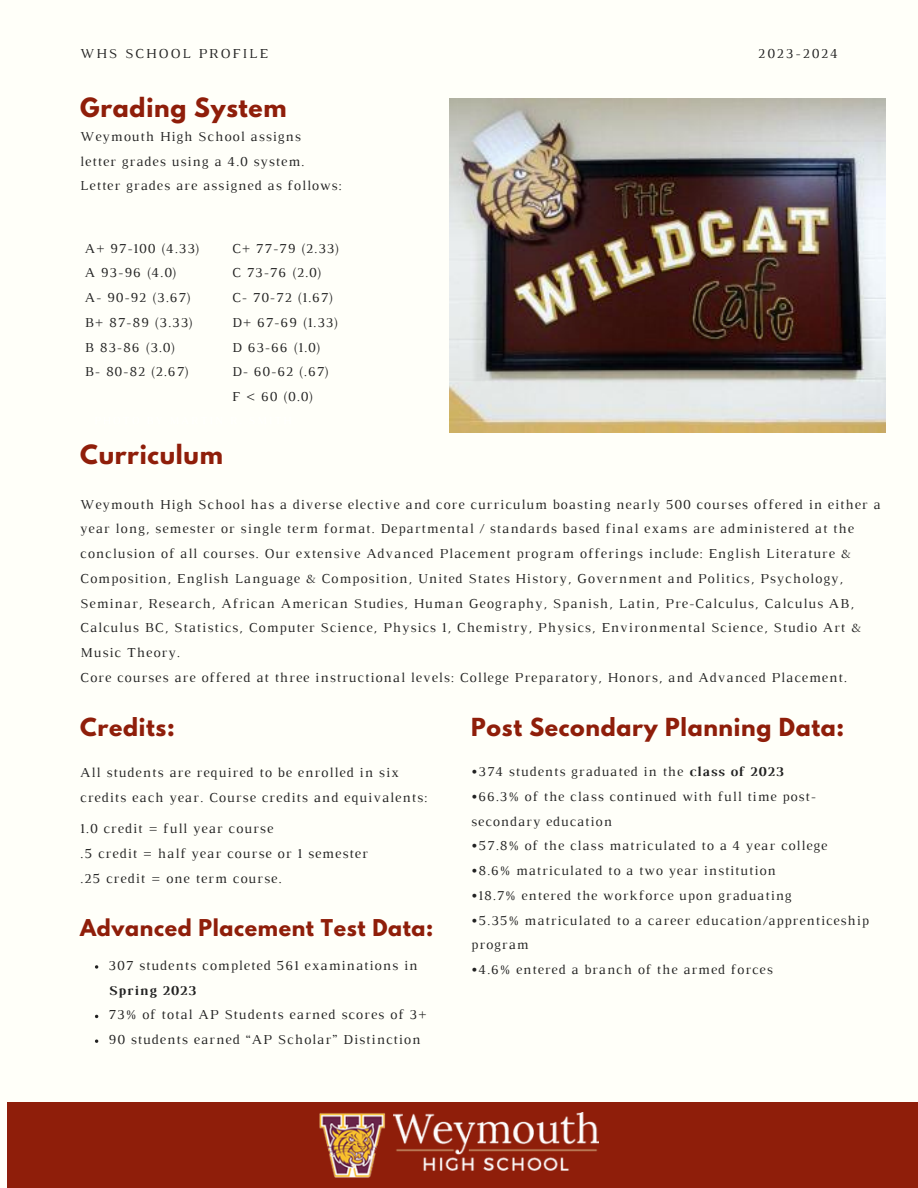
<style>
.page{position:relative;width:918px;height:1188px;background:#fffff9}
.page>*{position:absolute;margin:0;border:0;box-sizing:border-box;transform-origin:0 0}
.t1{font:700 23.55px "League Spartan";letter-spacing:.03em;color:#8f1e0a}
.t2{font:700 22.05px "League Spartan";letter-spacing:.03em;color:#8f1e0a}
.t3{font:700 20.55px "League Spartan";letter-spacing:.03em;color:#8f1e0a}
.t4{font:13.95px/24.8px "Luthier";letter-spacing:.07em;color:#222}
.t5{font:13.95px "Luthier";letter-spacing:.14em;color:#222}
.t6{font:13.8px/24.8px "Luthier";letter-spacing:.07em;color:#222}
.s1{font-weight:700}
</style>
<div class="page">
<div style="left:7px;top:1102px;width:911px;height:86px;background:#8f1e0a"></div>
<img style="left:449px;top:98px;width:436px;height:334px">
<img style="left:320px;top:1113px;width:279px;height:65px">
<svg style="left:95px;top:965px;width:3px;height:4px"></svg>
<p class="t5" style="left:80px;top:49px;width:189px">WHS SCHOOL PROFILE</p>
<p class="t5" style="left:758px;top:49px;width:81px">2023-2024</p>
<p class="t1" style="left:80px;top:96px;width:208px">Grading System</p>
<p class="t4" style="left:80px;top:125px;width:222px">Weymouth High School assigns</p>
<p class="t4" style="left:80px;top:150px;width:226px">letter grades using a 4.0 system.</p>
<p class="t4" style="left:80px;top:175px;width:263px">Letter grades are assigned as follows:</p>
<p class="t4" style="left:85px;top:237px;width:117px">A+ 97-100 (4.33)</p>
<p class="t4" style="left:85px;top:261px;width:94px">A 93-96 (4.0)</p>
<p class="t4" style="left:85px;top:286px;width:108px">A- 90-92 (3.67)</p>
<p class="t4" style="left:85px;top:311px;width:110px">B+ 87-89 (3.33)</p>
<p class="t4" style="left:85px;top:336px;width:92px">B 83-86 (3.0)</p>
<p class="t4" style="left:85px;top:360px;width:106px">B- 80-82 (2.67)</p>
<p class="t4" style="left:232px;top:237px;width:109px">C+ 77-79 (2.33)</p>
<p class="t4" style="left:232px;top:261px;width:91px">C 73-76 (2.0)</p>
<p class="t4" style="left:232px;top:286px;width:103px">C- 70-72 (1.67)</p>
<p class="t4" style="left:232px;top:311px;width:108px">D+ 67-69 (1.33)</p>
<p class="t4" style="left:232px;top:336px;width:90px">D 63-66 (1.0)</p>
<p class="t4" style="left:232px;top:360px;width:99px">D- 60-62 (.67)</p>
<p class="t4" style="left:232px;top:385px;width:83px">F &lt; 60 (0.0)</p>
<p class="t1" style="left:80px;top:443px;width:144px">Curriculum</p>
<p class="t4" style="left:80px;top:493px;width:802px">Weymouth High School has a diverse elective and core curriculum boasting nearly 500 courses offered in either a year long, semester or single term format. Departmental / standards based final exams are administered at the conclusion of all courses. Our extensive Advanced Placement program offerings include: English Literature &amp; Composition, English Language &amp; Composition, United States History, Government and Politics, Psychology, Seminar, Research, African American Studies, Human Geography, Spanish, Latin, Pre-Calculus, Calculus AB, Calculus BC, Statistics, Computer Science, Physics 1, Chemistry, Physics, Environmental Science, Studio Art &amp; Music Theory.</p>
<p class="t4" style="left:80px;top:666px;width:768px">Core courses are offered at three instructional levels: College Preparatory, Honors, and Advanced Placement.</p>
<p class="t2" style="left:80px;top:716px;width:96px">Credits:</p>
<p class="t4" style="left:80px;top:761px;width:349px">All students are required to be enrolled in six credits each year. Course credits and equivalents:</p>
<p class="t4" style="left:80px;top:817px;width:194px">1.0 credit = full year course</p>
<p class="t4" style="left:80px;top:842px;width:289px">.5 credit = half year course or 1 semester</p>
<p class="t4" style="left:80px;top:867px;width:203px">.25 credit = one term course.</p>
<p class="t3" style="left:80px;top:918px;width:355px">Advanced Placement Test Data:</p>
<p class="t4" style="left:109px;top:954px;width:311px">307 students completed 561 examinations in<br><span class="s1">Spring 2023</span></p>
<p class="t4" style="left:109px;top:1003px;width:319px">73% of total AP Students earned scores of 3+</p>
<p class="t4" style="left:109px;top:1028px;width:314px">90 students earned “AP Scholar” Distinction</p>
<p class="t2" style="left:471px;top:716px;width:374px">Post Secondary Planning Data:</p>
<p class="t6" style="left:471px;top:760px;width:314px">•374 students graduated in the <span class="s1">class of 2023</span></p>
<p class="t6" style="left:471px;top:785px;width:346px">•66.3% of the class continued with full time post&shy;secondary education</p>
<p class="t6" style="left:471px;top:835px;width:358px">•57.8% of the class matriculated to a 4 year college</p>
<p class="t6" style="left:471px;top:859px;width:306px">•8.6% matriculated to a two year institution</p>
<p class="t6" style="left:471px;top:884px;width:322px">•18.7% entered the workforce upon graduating</p>
<p class="t6" style="left:471px;top:909px;width:399px">•5.35% matriculated to a career education/apprenticeship program</p>
<p class="t6" style="left:471px;top:958px;width:303px">•4.6% entered a branch of the armed forces</p>
</div>
